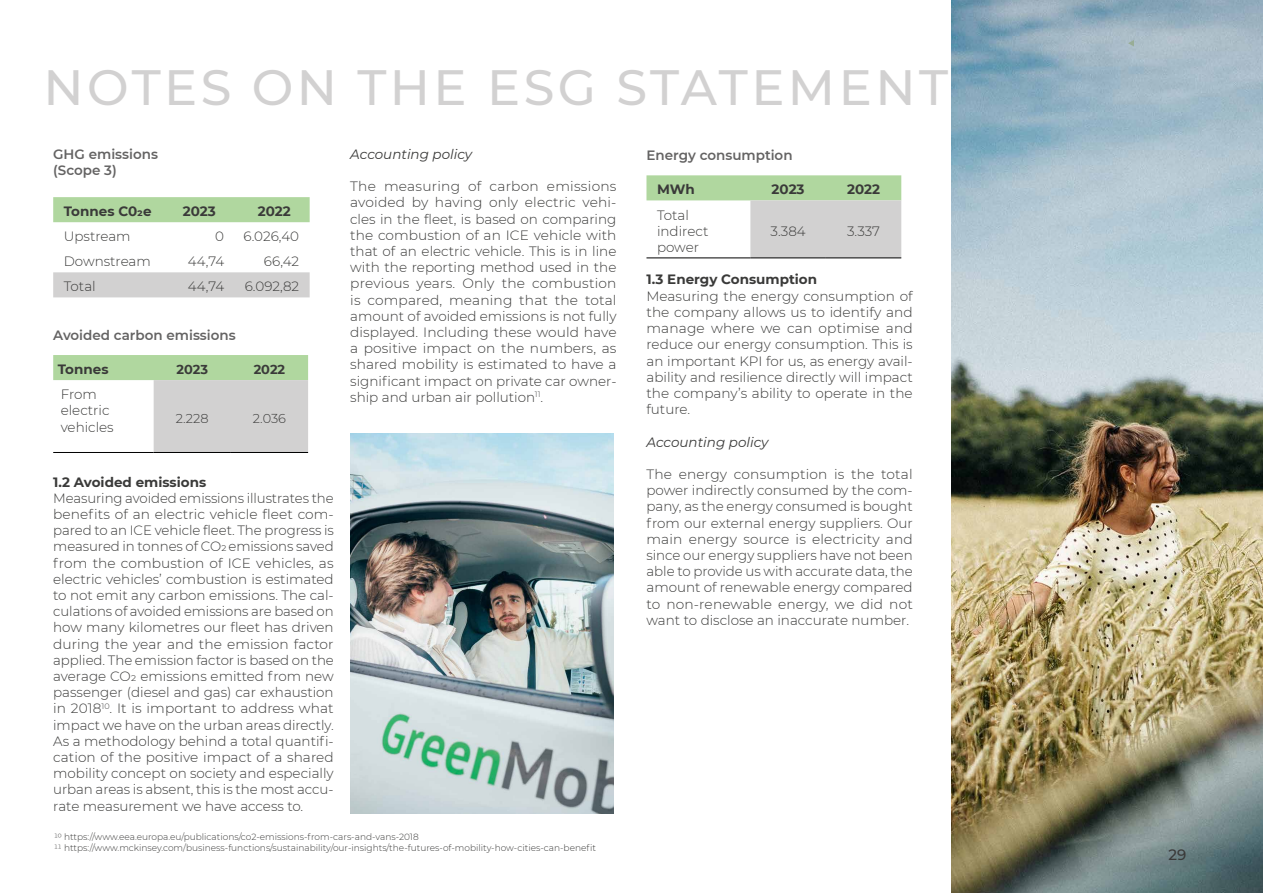
<style>
.page{position:relative;width:1263px;height:893px;background:#fff}
.page>*{position:absolute;margin:0;border:0;box-sizing:border-box;transform-origin:0 0}
.t1{font:500 49.5px "Montserrat";letter-spacing:.07em;color:#d2d1d1}
.t2{font:500 15px "Montserrat";color:#3a3a39}
.t3{font:300 13.5px/16.2px "Montserrat";color:#3a3a39;text-align:justify}
.t4{font:700 13.5px "Montserrat";color:#3a3a39}
.t5{font:600 13.5px/16.2px "Montserrat";color:#646363}
.t6{font:italic 13.5px "Montserrat";color:#3a3a39}
.t7{font:300 12.9px "Montserrat";color:#3a3a39}
.t8{font:700 12.9px "Montserrat";color:#3a3a39}
.t9{font:300 9px/10.8px "Montserrat";color:#3a3a39}
</style>
<div class="page">
<img style="left:952px;top:0;width:311px;height:893px">
<svg style="left:1128px;top:40px;width:6px;height:7px"></svg>
<svg style="left:646px;top:175px;width:255px;height:83px"></svg>
<hr style="left:646px;top:258px;width:104px;height:1px;background:#000">
<hr style="left:750px;top:258px;width:76px;height:1px;background:#000">
<hr style="left:826px;top:258px;width:75px;height:1px;background:#000">
<div style="left:53px;top:197px;width:257px;height:25px;background:#b0d79f"></div>
<div style="left:53px;top:272px;width:257px;height:25px;background:#d2d1d1"></div>
<svg style="left:53px;top:355px;width:255px;height:97px"></svg>
<hr style="left:53px;top:452px;width:101px;height:1px;background:#000">
<hr style="left:154px;top:452px;width:77px;height:1px;background:#000">
<hr style="left:231px;top:452px;width:77px;height:1px;background:#000">
<img style="left:350px;top:433px;width:263px;height:380px">
<h1 class="t1" style="left:44px;top:53px;width:906px">NOTES ON THE ESG STATEMENT</h1>
<p class="t5" style="left:53px;top:145px;width:106px">GHG emissions (Scope 3)</p>
<p class="t4" style="left:64px;top:202px;width:89px">Tonnes C02e</p>
<p class="t4" style="left:183px;top:202px;width:34px">2023</p>
<p class="t4" style="left:258px;top:202px;width:34px">2022</p>
<p class="t3" style="left:64px;top:228px;width:68px">Upstream</p>
<p class="t3" style="left:215px;top:228px;width:10px">0</p>
<p class="t3" style="left:243px;top:228px;width:57px">6.026,40</p>
<p class="t3" style="left:64px;top:253px;width:89px">Downstream</p>
<p class="t3" style="left:188px;top:253px;width:38px">44,74</p>
<p class="t3" style="left:264px;top:253px;width:37px">66,42</p>
<p class="t3" style="left:64px;top:278px;width:33px">Total</p>
<p class="t3" style="left:188px;top:278px;width:38px">44,74</p>
<p class="t3" style="left:245px;top:278px;width:56px">6.092,82</p>
<p class="t5" style="left:53px;top:327px;width:184px">Avoided carbon emissions</p>
<p class="t4" style="left:58px;top:360px;width:52px">Tonnes</p>
<p class="t8" style="left:176px;top:360px;width:33px">2023</p>
<p class="t8" style="left:254px;top:360px;width:33px">2022</p>
<p class="t3" style="left:61px;top:386px;width:55px;text-align:left">From electric vehicles</p>
<p class="t7" style="left:176px;top:409px;width:34px">2.228</p>
<p class="t7" style="left:253px;top:409px;width:35px">2.036</p>
<p class="t6" style="left:350px;top:145px;width:124px">Accounting policy</p>
<p class="t3" style="left:350px;top:178px;width:268px">The measuring of carbon emissions avoided by having only electric vehi&shy;cles in the fleet, is based on comparing the combustion of an ICE vehicle with that of an electric vehicle. This is in line with the reporting method used in the previous years. Only the combustion is compared, meaning that the total amount of avoided emissions is not fully displayed. Including these would have a positive impact on the numbers, as shared mobility is estimated to have a significant impact on private car owner&shy;ship and urban air pollution<sup>11</sup>.</p>
<p class="t4" style="left:53px;top:472px;width:154px">1.2 Avoided emissions</p>
<p class="t3" style="left:53px;top:489px;width:282px">Measuring avoided emissions illustrates the benefits of an electric vehicle fleet com&shy;pared to an ICE vehicle fleet. The progress is measured in tonnes of CO2emissions saved from the combustion of ICE vehicles, as electric vehicles’ combustion is estimated to not emit any carbon emissions. The cal&shy;culations of avoided emissions are based on how many kilometres our fleet has driven during the year and the emission factor applied. The emission factor is based on the average CO2 emissions emitted from new passenger (diesel and gas) car exhaustion in 2018<sup>10</sup>. It is important to address what impact we have on the urban areas directly.<br>As a methodology behind a total quantifi&shy;cation of the positive impact of a shared mobility concept on society and especially urban areas is absent, this is the most accu&shy;rate measurement we have access to.</p>
<p class="t9" style="left:54px;top:831px;width:544px">10 https://www.eea.europa.eu/publications/co2-emissions-from-cars-and-vans-2018<br>11 https://www.mckinsey.com/business-functions/sustainability/our-insights/the-futures-of-mobility-how-cities-can-benefit</p>
<p class="t5" style="left:646px;top:147px;width:148px">Energy consumption</p>
<p class="t4" style="left:657px;top:180px;width:39px">MWh</p>
<p class="t4" style="left:772px;top:180px;width:34px">2023</p>
<p class="t4" style="left:847px;top:180px;width:34px">2022</p>
<p class="t3" style="left:657px;top:206px;width:53px;text-align:left">Total indirect power</p>
<p class="t3" style="left:770px;top:222px;width:37px">3.384</p>
<p class="t3" style="left:847px;top:222px;width:35px">3.337</p>
<p class="t4" style="left:646px;top:270px;width:172px">1.3 Energy Consumption</p>
<p class="t3" style="left:646px;top:287px;width:268px">Measuring the energy consumption of the company allows us to identify and manage where we can optimise and reduce our energy consumption. This is an important KPI for us, as energy avail&shy;ability and resilience directly will impact the company’s ability to operate in the future.</p>
<p class="t6" style="left:646px;top:432px;width:124px">Accounting policy</p>
<p class="t3" style="left:646px;top:466px;width:268px">The energy consumption is the total power indirectly consumed by the com&shy;pany, as the energy consumed is bought from our external energy suppliers. Our main energy source is electricity and since our energy suppliers have not been able to provide us with accurate data, the amount of renewable energy compared to non-renewable energy, we did not want to disclose an inaccurate number.</p>
<p class="t2" style="left:1168px;top:844px;width:20px">29</p>
</div>
